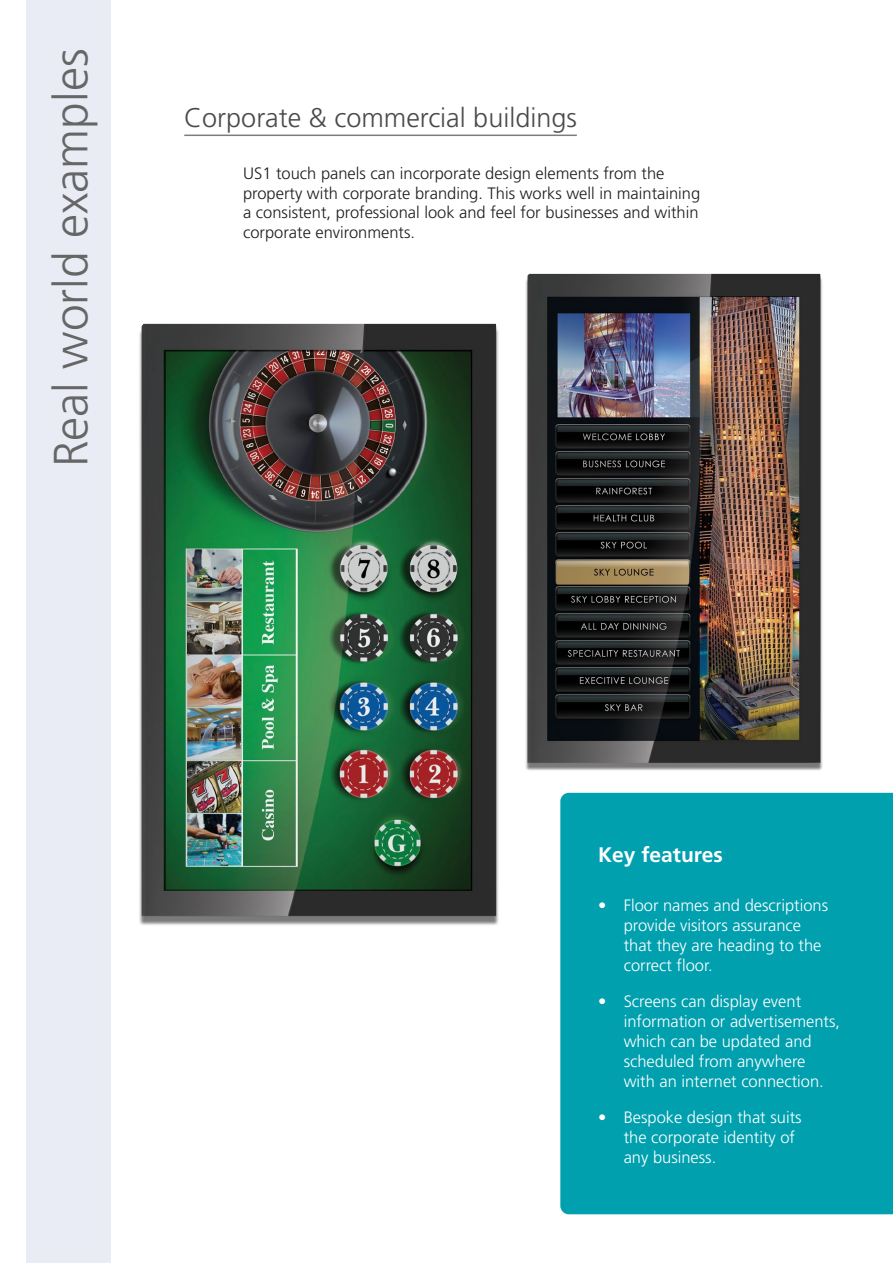
<style>
.page{position:relative;width:893px;height:1263px;background:#fff}
.page>*{position:absolute;margin:0;border:0;box-sizing:border-box;transform-origin:0 0}
.t1{font:48px "Frutiger LT 45 Lt";color:#666}
.t2{font:27px "Frutiger LT 45 Lt";color:#4a4a49}
.t3{font:21px "Frutiger LT 65 Bd";color:#fff}
.t4{font:16.5px/19.8px "Frutiger LT 45 Lt";color:#fff}
.t5{font:16.5px/19.8px "Frutiger LT 45 Lt";color:#1d1d1b}
</style>
<div class="page">
<div style="left:560px;top:793px;width:333px;height:421px;background:#00a0af"></div>
<div style="left:26px;top:0;width:85px;height:1263px;background:#eaecf5"></div>
<hr style="left:184px;top:135px;width:393px;height:1px;background:#7d7d7d">
<img style="left:139px;top:323px;width:422px;height:643px">
<img style="left:476px;top:273px;width:398px;height:531px">
<h1 class="t1" style="left:44px;top:467px;width:420px;rotate:-90deg">Real world examples</h1>
<h2 class="t2" style="left:184px;top:102px;width:394px">Corporate &amp; commercial buildings</h2>
<p class="t5" style="left:243px;top:163px;width:459px">US1 touch panels can incorporate design elements from the property with corporate branding. This works well in maintaining a consistent, professional look and feel for businesses and within corporate environments.</p>
<p class="t3" style="left:598px;top:842px;width:126px">Key features</p>
<p class="t4" style="left:624px;top:896px;width:206px;text-indent:-26px">• Floor names and descriptions provide visitors assurance that they are heading to the correct floor.</p>
<p class="t4" style="left:624px;top:992px;width:218px;text-indent:-26px">• Screens can display event information or advertisements, which can be updated and scheduled from anywhere with an internet connection.</p>
<p class="t4" style="left:624px;top:1108px;width:179px;text-indent:-26px">• Bespoke design that suits the corporate identity of any business.</p>
</div>
